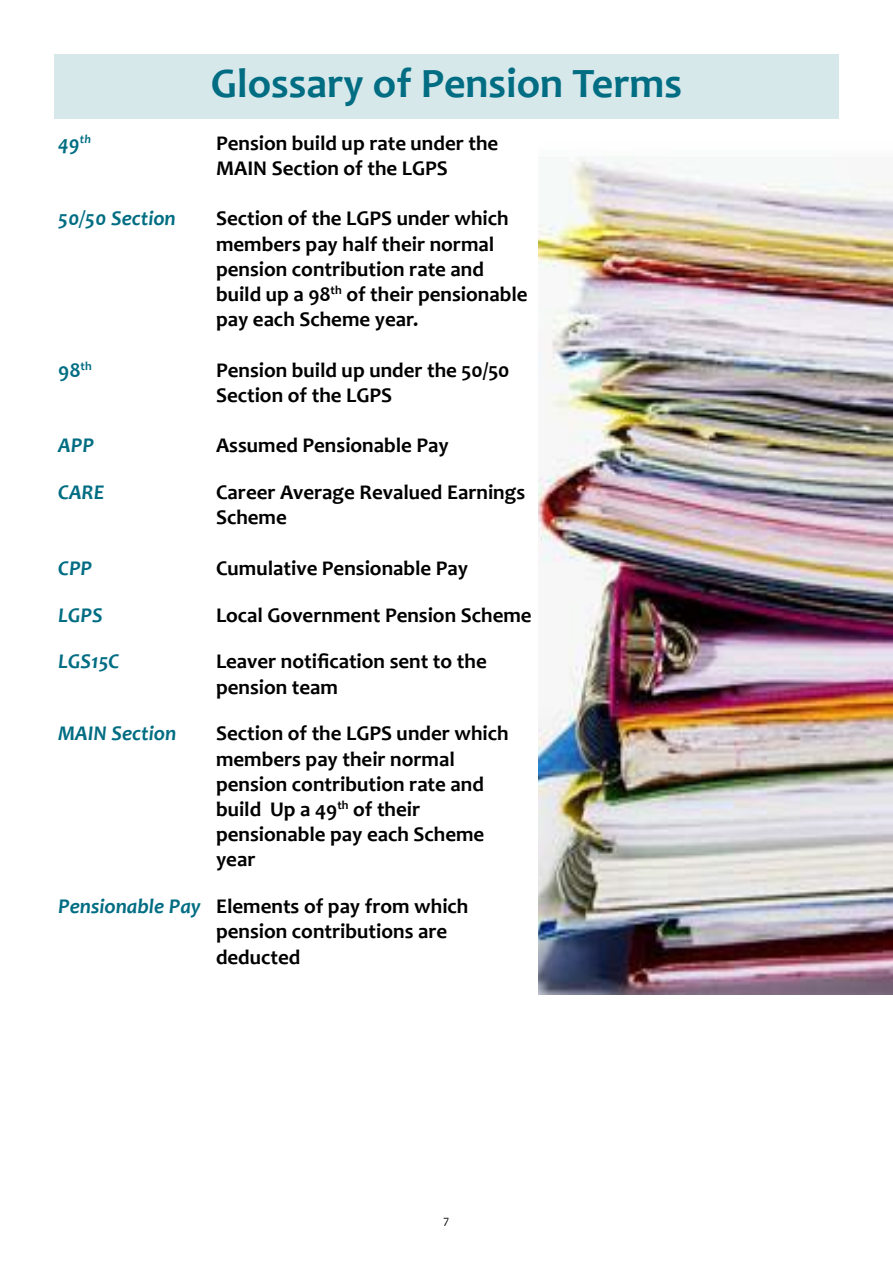
<style>
.page{position:relative;width:893px;height:1263px;background:#fff}
.page>*{position:absolute;margin:0;border:0;box-sizing:border-box;transform-origin:0 0}
.t1{font:700 42px "Candara";color:#006d83}
.t2{font:700 21px/25.2px "Candara";color:#000}
.t3{font:italic 700 21px "Candara";color:#006d83}
.t4{font:700 21px "Candara";color:#006d83}
.t5{font:12px "Candara";color:#000}
.s1{font-style:italic;color:#006d83}
</style>
<div class="page">
<img style="left:538px;top:157px;width:355px;height:838px">
<div style="left:54px;top:54px;width:785px;height:65px;background:#d7e8eb"></div>
<h1 class="t1" style="left:211px;top:57px;width:473px">Glossary of Pension Terms</h1>
<p class="t3" style="left:58px;top:130px;width:34px">49<sup>th</sup></p>
<p class="t2" style="left:216px;top:130px;width:284px">Pension build up rate under the<br>MAIN Section of the LGPS</p>
<p class="t3" style="left:58px;top:205px;width:119px">50/50 Section</p>
<p class="t2" style="left:216px;top:206px;width:313px">Section of the LGPS under which members pay half their normal pension contribution rate and build up a 98<sup>th</sup> of their pensionable pay each Scheme year.</p>
<p class="t4" style="left:58px;top:357px;width:35px">98<sup>th</sup></p>
<p class="t2" style="left:216px;top:357px;width:295px">Pension build up under the 50/50<br>Section of the LGPS</p>
<p class="t3" style="left:58px;top:432px;width:37px">APP</p>
<p class="t2" style="left:216px;top:433px;width:234px">Assumed Pensionable Pay</p>
<p class="t3" style="left:58px;top:479px;width:48px">CARE</p>
<p class="t2" style="left:216px;top:479px;width:311px">Career Average Revalued Earnings<br>Scheme</p>
<p class="t3" style="left:58px;top:555px;width:35px">CPP</p>
<p class="t2" style="left:216px;top:555px;width:254px">Cumulative Pensionable Pay</p>
<p class="t3" style="left:58px;top:601px;width:46px">LGPS</p>
<p class="t2" style="left:216px;top:602px;width:317px">Local Government Pension Scheme</p>
<p class="t3" style="left:58px;top:648px;width:63px">LGS15C</p>
<p class="t2" style="left:216px;top:649px;width:272px">Leaver notification sent to the pension team</p>
<p class="t3" style="left:58px;top:720px;width:120px">MAIN Section</p>
<p class="t2" style="left:216px;top:721px;width:294px">Section of the LGPS under which members pay their normal pension contribution rate and build Up a 49<sup>th</sup> of their pensionable pay each Scheme year</p>
<p class="t2" style="left:216px;top:893px;width:254px;text-indent:-158px"><span class="s1">Pensionable Pay</span> Elements of pay from which pension contributions are deducted</p>
<p class="t5" style="left:444px;top:1212px;width:7px">7</p>
</div>
